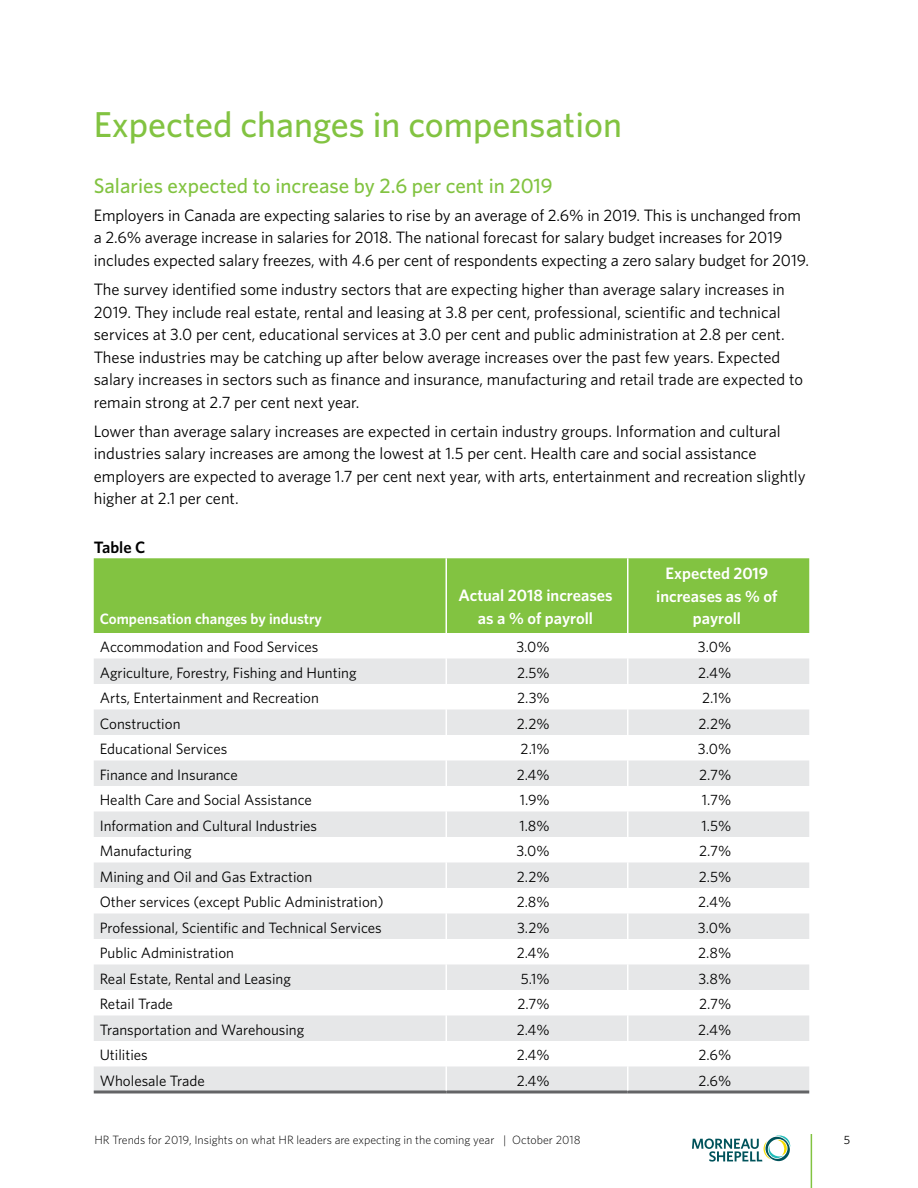
<style>
.page{position:relative;width:918px;height:1188px;background:#fff}
.page>*{position:absolute;margin:0;border:0;box-sizing:border-box;transform-origin:0 0}
.t1{font:500 36px "Whitney";color:#82c341}
.t2{font:500 21px "Whitney";color:#82c341}
.t3{font:16.5px/22.5px "Whitney";color:#000}
.t4{font:600 16.5px/22.5px "Whitney";color:#fff;text-align:center}
.t5{font:600 16.5px "Whitney";color:#000}
.t6{font:15px "Whitney";color:#000}
.t7{font:600 15px "Whitney";color:#fff}
.t8{font:300 12px "Whitney";color:#000}
.t9{font:12px "Whitney";color:#000}
</style>
<div class="page">
<hr style="left:811px;top:1134px;width:1px;height:54px;background:#82c341">
<svg style="left:692px;top:1135px;width:98px;height:27px"></svg>
<div style="left:94px;top:558px;width:715px;height:75px;background:#82c341"></div>
<svg style="left:94px;top:658px;width:715px;height:432px;fill:#e6e7e8"></svg>
<hr style="left:446px;top:558px;width:1px;height:75px;background:#fff">
<hr style="left:627px;top:558px;width:2px;height:75px;background:#fff">
<hr style="left:94px;top:1090px;width:352px;height:3px;background:#636466">
<hr style="left:446px;top:1090px;width:182px;height:3px;background:#636466">
<hr style="left:628px;top:1090px;width:181px;height:3px;background:#636466">
<hr style="left:627px;top:658px;width:2px;height:26px;background:#fff">
<hr style="left:627px;top:684px;width:2px;height:25px;background:#fff">
<hr style="left:627px;top:709px;width:2px;height:26px;background:#fff">
<hr style="left:627px;top:735px;width:2px;height:25px;background:#fff">
<hr style="left:627px;top:760px;width:2px;height:26px;background:#fff">
<hr style="left:627px;top:786px;width:2px;height:25px;background:#fff">
<hr style="left:627px;top:811px;width:2px;height:26px;background:#fff">
<hr style="left:627px;top:837px;width:2px;height:25px;background:#fff">
<hr style="left:627px;top:862px;width:2px;height:26px;background:#fff">
<hr style="left:627px;top:888px;width:2px;height:25px;background:#fff">
<hr style="left:627px;top:913px;width:2px;height:26px;background:#fff">
<hr style="left:627px;top:939px;width:2px;height:25px;background:#fff">
<hr style="left:627px;top:964px;width:2px;height:26px;background:#fff">
<hr style="left:627px;top:990px;width:2px;height:25px;background:#fff">
<hr style="left:627px;top:1015px;width:2px;height:26px;background:#fff">
<hr style="left:627px;top:1041px;width:2px;height:25px;background:#fff">
<svg style="left:446px;top:658px;width:1px;height:432px"></svg>
<hr style="left:627px;top:1066px;width:2px;height:24px;background:#fff">
<h1 class="t1" style="left:94px;top:100px;width:530px">Expected changes in compensation</h1>
<p class="t2" style="left:94px;top:172px;width:461px">Salaries expected to increase by 2.6 per cent in 2019</p>
<p class="t3" style="left:94px;top:203px;width:717px">Employers in Canada are expecting salaries to rise by an average of 2.6% in 2019. This is unchanged from a 2.6% average increase in salaries for 2018. The national forecast for salary budget increases for 2019 includes expected salary freezes, with 4.6 per cent of respondents expecting a zero salary budget for 2019.</p>
<p class="t3" style="left:94px;top:278px;width:711px">The survey identified some industry sectors that are expecting higher than average salary increases in 2019. They include real estate, rental and leasing at 3.8 per cent, professional, scientific and technical services at 3.0 per cent, educational services at 3.0 per cent and public administration at 2.8 per cent.<br>These industries may be catching up after below average increases over the past few years. Expected salary increases in sectors such as finance and insurance, manufacturing and retail trade are expected to remain strong at 2.7 per cent next year.</p>
<p class="t3" style="left:94px;top:419px;width:713px">Lower than average salary increases are expected in certain industry groups. Information and cultural industries salary increases are among the lowest at 1.5 per cent. Health care and social assistance employers are expected to average 1.7 per cent next year, with arts, entertainment and recreation slightly higher at 2.1 per cent.</p>
<p class="t5" style="left:94px;top:536px;width:53px">Table C</p>
<p class="t7" style="left:100px;top:609px;width:224px">Compensation changes by industry</p>
<p class="t4" style="left:458px;top:584px;width:156px">Actual 2018 increases as a % of payroll</p>
<p class="t4" style="left:656px;top:562px;width:123px">Expected 2019 increases as % of payroll</p>
<p class="t6" style="left:100px;top:637px;width:220px">Accommodation and Food Services</p>
<p class="t6" style="left:516px;top:637px;width:35px">3.0%</p>
<p class="t6" style="left:698px;top:637px;width:35px">3.0%</p>
<p class="t6" style="left:100px;top:663px;width:258px">Agriculture, Forestry, Fishing and Hunting</p>
<p class="t6" style="left:517px;top:663px;width:34px">2.5%</p>
<p class="t6" style="left:698px;top:663px;width:35px">2.4%</p>
<p class="t6" style="left:100px;top:688px;width:221px">Arts, Entertainment and Recreation</p>
<p class="t6" style="left:517px;top:688px;width:34px">2.3%</p>
<p class="t6" style="left:702px;top:688px;width:31px">2.1%</p>
<p class="t6" style="left:100px;top:714px;width:82px">Construction</p>
<p class="t6" style="left:517px;top:714px;width:34px">2.2%</p>
<p class="t6" style="left:698px;top:714px;width:34px">2.2%</p>
<p class="t6" style="left:100px;top:739px;width:129px">Educational Services</p>
<p class="t6" style="left:521px;top:739px;width:31px">2.1%</p>
<p class="t6" style="left:698px;top:739px;width:35px">3.0%</p>
<p class="t6" style="left:100px;top:765px;width:140px">Finance and Insurance</p>
<p class="t6" style="left:517px;top:765px;width:34px">2.4%</p>
<p class="t6" style="left:699px;top:765px;width:34px">2.7%</p>
<p class="t6" style="left:100px;top:790px;width:214px">Health Care and Social Assistance</p>
<p class="t6" style="left:520px;top:790px;width:31px">1.9%</p>
<p class="t6" style="left:702px;top:790px;width:31px">1.7%</p>
<p class="t6" style="left:100px;top:816px;width:219px">Information and Cultural Industries</p>
<p class="t6" style="left:519px;top:816px;width:32px">1.8%</p>
<p class="t6" style="left:701px;top:816px;width:31px">1.5%</p>
<p class="t6" style="left:100px;top:841px;width:94px">Manufacturing</p>
<p class="t6" style="left:516px;top:841px;width:35px">3.0%</p>
<p class="t6" style="left:699px;top:841px;width:34px">2.7%</p>
<p class="t6" style="left:100px;top:867px;width:214px">Mining and Oil and Gas Extraction</p>
<p class="t6" style="left:517px;top:867px;width:34px">2.2%</p>
<p class="t6" style="left:699px;top:867px;width:34px">2.5%</p>
<p class="t6" style="left:100px;top:892px;width:285px">Other services (except Public Administration)</p>
<p class="t6" style="left:517px;top:892px;width:35px">2.8%</p>
<p class="t6" style="left:698px;top:892px;width:35px">2.4%</p>
<p class="t6" style="left:100px;top:918px;width:284px">Professional, Scientific and Technical Services</p>
<p class="t6" style="left:517px;top:918px;width:34px">3.2%</p>
<p class="t6" style="left:698px;top:918px;width:35px">3.0%</p>
<p class="t6" style="left:100px;top:943px;width:136px">Public Administration</p>
<p class="t6" style="left:517px;top:943px;width:35px">2.4%</p>
<p class="t6" style="left:698px;top:943px;width:35px">2.8%</p>
<p class="t6" style="left:100px;top:969px;width:193px">Real Estate, Rental and Leasing</p>
<p class="t6" style="left:521px;top:969px;width:31px">5.1%</p>
<p class="t6" style="left:698px;top:969px;width:34px">3.8%</p>
<p class="t6" style="left:100px;top:994px;width:75px">Retail Trade</p>
<p class="t6" style="left:518px;top:994px;width:34px">2.7%</p>
<p class="t6" style="left:699px;top:994px;width:34px">2.7%</p>
<p class="t6" style="left:100px;top:1020px;width:206px">Transportation and Warehousing</p>
<p class="t6" style="left:517px;top:1020px;width:35px">2.4%</p>
<p class="t6" style="left:698px;top:1020px;width:35px">2.4%</p>
<p class="t6" style="left:100px;top:1045px;width:50px">Utilities</p>
<p class="t6" style="left:517px;top:1045px;width:35px">2.4%</p>
<p class="t6" style="left:698px;top:1045px;width:34px">2.6%</p>
<p class="t6" style="left:100px;top:1071px;width:107px">Wholesale Trade</p>
<p class="t6" style="left:517px;top:1071px;width:34px">2.4%</p>
<p class="t6" style="left:698px;top:1071px;width:34px">2.6%</p>
<p class="t8" style="left:94px;top:1131px;width:488px">HR Trends for 2019, Insights on what HR leaders are expecting in the coming year | October 2018</p>
<p class="t9" style="left:844px;top:1131px;width:8px">5</p>
</div>
